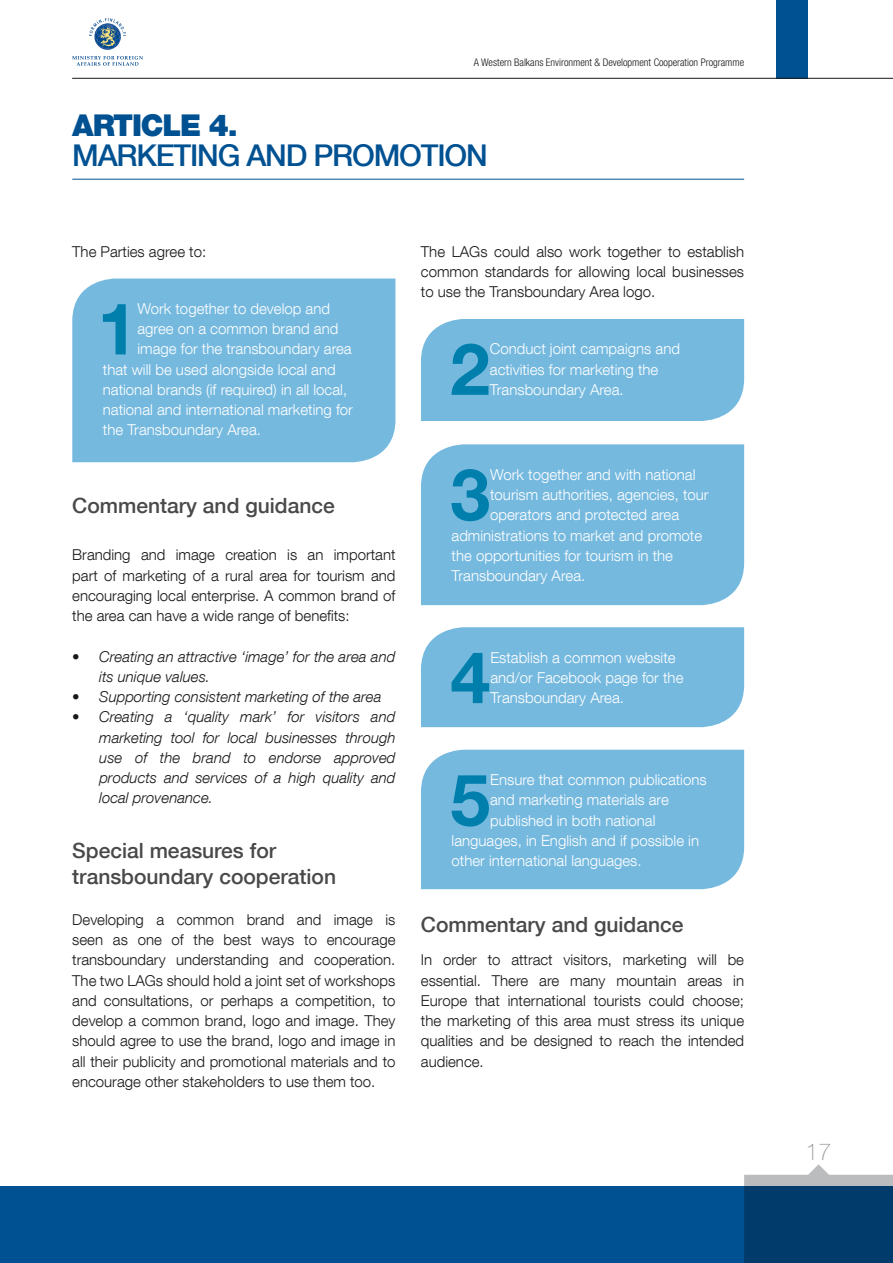
<style>
.page{position:relative;width:893px;height:1263px;background:#fff}
.page>*{position:absolute;margin:0;border:0;box-sizing:border-box;transform-origin:0 0}
.t1{font:700 71.7px "Helvetica Neue LT Com";color:#007fad}
.t2{font:500 30px "Helvetica Neue LT Com";letter-spacing:-.04em;color:#005192}
.t3{font:900 30px "Helvetica Neue LT Com";letter-spacing:-.04em;color:#005192}
.t4{font:100 23.4px "Helvetica Neue LT Com";color:#9b9d9f}
.t5{font:500 21px/25.2px "Helvetica Neue LT Com";color:#494949}
.t6{font:300 15px/20.2px "Helvetica Neue LT Com";color:#1a1817;text-align:justify}
.t7{font:300 15px/20.2px "Helvetica Neue LT Com";color:#fff}
.t8{font:italic 300 15px/20.2px "Helvetica Neue LT Com";color:#1a1817}
.t9{font:300 condensed 10.5px "Helvetica Neue LT Com";color:#1a1817}
</style>
<div class="page">
<div style="left:776px;top:0;width:31px;height:78px;background:#005192"></div>
<div style="left:0;top:1186px;width:893px;height:77px;background:#005192"></div>
<svg style="left:744px;top:1164px;width:149px;height:99px;background:#305e84"></svg>
<hr style="left:72px;top:78px;width:821px;height:1px;background:#1a1817">
<svg style="left:72px;top:56px;width:71px;height:10px"></svg>
<svg style="left:89px;top:18px;width:37px;height:31px"></svg>
<hr style="left:72px;top:179px;width:672px;height:1px;background:#005192">
<div style="left:72px;top:279px;width:323px;height:183px;background:#75b9df"></div>
<div style="left:421px;top:319px;width:323px;height:102px;background:#75b9df"></div>
<div style="left:421px;top:444px;width:323px;height:161px;background:#75b9df"></div>
<div style="left:421px;top:627px;width:323px;height:100px;background:#75b9df"></div>
<div style="left:421px;top:750px;width:323px;height:139px;background:#75b9df"></div>
<p class="t9" style="left:474px;top:56px;width:272px">A Western Balkans Environment &amp; Development Cooperation Programme</p>
<h2 class="t3" style="left:72px;top:107px;width:167px">ARTICLE 4.</h2>
<h2 class="t2" style="left:72px;top:138px;width:417px">MARKETING AND PROMOTION</h2>
<p class="t6" style="left:72px;top:241px;width:135px">The Parties agree to:</p>
<h1 class="t1" style="left:98px;top:284px;width:41px">1</h1>
<p class="t7" style="left:137px;top:298px;width:194px">Work together to develop and</p>
<p class="t7" style="left:137px;top:318px;width:202px">agree on a common brand and</p>
<p class="t7" style="left:137px;top:339px;width:216px">image for the transboundary area</p>
<p class="t7" style="left:103px;top:359px;width:234px">that will be used alongside local and</p>
<p class="t7" style="left:103px;top:379px;width:246px">national brands (if required) in all local,</p>
<p class="t7" style="left:103px;top:399px;width:252px">national and international marketing for</p>
<p class="t7" style="left:103px;top:420px;width:160px">the Transboundary Area.</p>
<h3 class="t5" style="left:72px;top:493px;width:264px">Commentary and guidance</h3>
<p class="t6" style="left:72px;top:545px;width:325px">Branding and image creation is an important part of marketing of a rural area for tourism and encouraging local enterprise. A common brand of the area can have a wide range of benefits:</p>
<p class="t8" style="left:99px;top:646px;width:298px;text-indent:-27px">• Creating an attractive ‘image’ for the area and its unique values.</p>
<p class="t8" style="left:72px;top:686px;width:311px">• Supporting consistent marketing of the area</p>
<p class="t8" style="left:99px;top:707px;width:298px;text-align:justify;text-indent:-27px">• Creating a ‘quality mark’ for visitors and marketing tool for local businesses through use of the brand to endorse approved products and services of a high quality and local provenance.</p>
<h3 class="t5" style="left:72px;top:838px;width:265px">Special measures for transboundary cooperation</h3>
<p class="t6" style="left:72px;top:909px;width:325px">Developing a common brand and image is seen as one of the best ways to encourage transboundary understanding and cooperation.<br>The two LAGs should hold a joint set of workshops and consultations, or perhaps a competition, to develop a common brand, logo and image. They should agree to use the brand, logo and image in all their publicity and promotional materials and to encourage other stakeholders to use them too.</p>
<p class="t6" style="left:421px;top:241px;width:325px">The LAGs could also work together to establish common standards for allowing local businesses to use the Transboundary Area logo.</p>
<h1 class="t1" style="left:450px;top:324px;width:41px">2</h1>
<p class="t7" style="left:490px;top:338px;width:192px">Conduct joint campaigns and activities for marketing the<br>Transboundary Area.</p>
<h1 class="t1" style="left:450px;top:449px;width:41px">3</h1>
<p class="t7" style="left:490px;top:464px;width:207px">Work together and with national</p>
<p class="t7" style="left:490px;top:484px;width:220px">tourism authorities, agencies, tour</p>
<p class="t7" style="left:490px;top:504px;width:190px">operators and protected area</p>
<p class="t7" style="left:452px;top:525px;width:252px">administrations to market and promote</p>
<p class="t7" style="left:452px;top:545px;width:223px">the opportunities for tourism in the</p>
<p class="t7" style="left:452px;top:565px;width:135px">Transboundary Area.</p>
<h1 class="t1" style="left:450px;top:632px;width:41px">4</h1>
<p class="t7" style="left:490px;top:647px;width:195px">Establish a common website and/or Facebook page for the<br>Transboundary Area.</p>
<h1 class="t1" style="left:450px;top:755px;width:41px">5</h1>
<p class="t7" style="left:490px;top:769px;width:218px">Ensure that common publications</p>
<p class="t7" style="left:490px;top:789px;width:180px">and marketing materials are</p>
<p class="t7" style="left:490px;top:810px;width:167px">published in both national</p>
<p class="t7" style="left:452px;top:830px;width:249px">languages, in English and if possible in</p>
<p class="t7" style="left:452px;top:850px;width:192px">other international languages.</p>
<h3 class="t5" style="left:421px;top:911px;width:264px">Commentary and guidance</h3>
<p class="t6" style="left:421px;top:950px;width:325px">In order to attract visitors, marketing will be essential. There are many mountain areas in Europe that international tourists could choose; the marketing of this area must stress its unique qualities and be designed to reach the intended audience.</p>
<h3 class="t4" style="left:805px;top:1138px;width:28px">17</h3>
</div>
